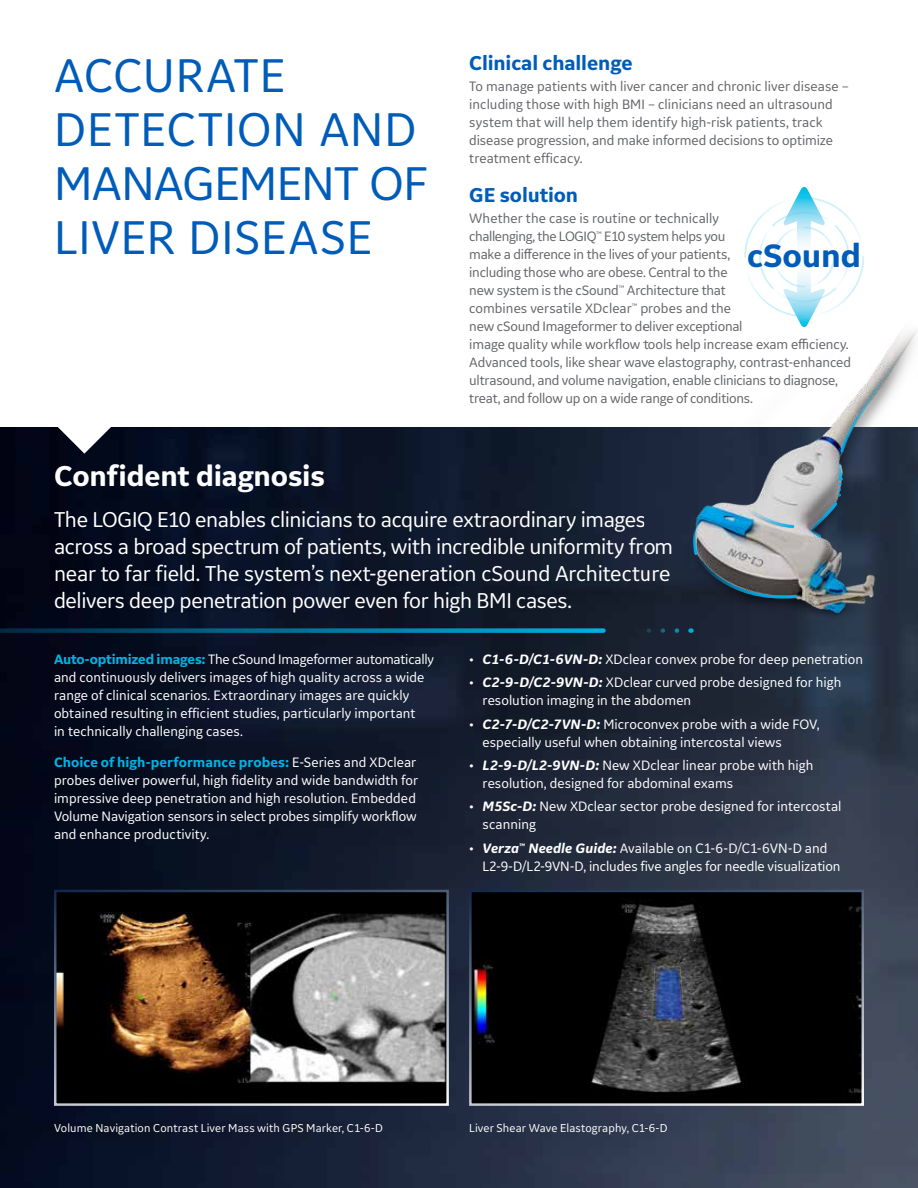
<style>
.page{position:relative;width:918px;height:1188px;background:#fff}
.page>*{position:absolute;margin:0;border:0;box-sizing:border-box;transform-origin:0 0}
.t1{font:49.5px/54px "GE Inspira Sans";letter-spacing:.015em;color:#005cb9}
.t2{font:700 33.9px "GE Inspira Sans";letter-spacing:-.005em;color:#005cb9}
.t3{font:700 30px "GE Inspira Sans";letter-spacing:-.01em;color:#fff}
.t4{font:22.5px/27px "GE Inspira Sans";letter-spacing:-.015em;color:#fff}
.t5{font:700 21px "GE Inspira Sans";letter-spacing:-.01em;color:#005cb9}
.t6{font:14.25px/18px "GE Inspira Sans";color:#fff}
.t7{font:14.25px/18px "GE Inspira Sans";letter-spacing:-.01em;color:#636569}
.t8{font:12px "GE Inspira Sans";letter-spacing:.01em;color:#fff}
.s1{font-weight:700;color:#00b2e3}
.s2{font-weight:700;font-style:italic}
</style>
<div class="page">
<img style="left:0;top:427px;width:918px;height:761px">
<svg style="left:53px;top:427px;width:63px;height:27px"></svg>
<svg style="left:0;top:628px;width:603px;height:5px;background:#036689"></svg>
<div style="left:55px;top:891px;width:393px;height:214px;background:#000"></div>
<img style="left:57px;top:913px;width:389px;height:170px">
<div style="left:54px;top:890px;width:395px;height:216px;border:2px solid #fff"></div>
<img style="left:472px;top:893px;width:389px;height:210px">
<div style="left:469px;top:890px;width:395px;height:216px;border:2px solid #fff"></div>
<img style="left:646px;top:622px;width:272px;height:49px">
<img style="left:646px;top:331px;width:272px;height:291px">
<img style="left:692px;top:509px;width:107px;height:91px">
<svg style="left:839px;top:347px;width:69px;height:107px"></svg>
<svg style="left:808px;top:460px;width:35px;height:79px;background:#78858e"></svg>
<svg style="left:744px;top:187px;width:120px;height:140px"></svg>
<h1 class="t1" style="left:54px;top:47px;width:376px">ACCURATE<br>DETECTION AND<br>MANAGEMENT OF<br>LIVER DISEASE</h1>
<h3 class="t5" style="left:469px;top:50px;width:165px">Clinical challenge</h3>
<p class="t7" style="left:469px;top:77px;width:381px">To manage patients with liver cancer and chronic liver disease – including those with high BMI – clinicians need an ultrasound system that will help them identify high-risk patients, track disease progression, and make informed decisions to optimize treatment efficacy.</p>
<h3 class="t5" style="left:469px;top:182px;width:110px">GE solution</h3>
<p class="t7" style="left:469px;top:209px;width:383px">Whether the case is routine or technically<br>challenging, the LOGIQ<sup>™</sup> E10 system helps you<br>make a difference in the lives of your patients,<br>including those who are obese. Central to the<br>new system is the cSound<sup>™</sup> Architecture that<br>combines versatile XDclear<sup>™</sup> probes and the<br>new cSound Imageformer to deliver exceptional<br>image quality while workflow tools help increase exam efficiency.<br>Advanced tools, like shear wave elastography, contrast-enhanced ultrasound, and volume navigation, enable clinicians to diagnose, treat, and follow up on a wide range of conditions.</p>
<h2 class="t2" style="left:747px;top:235px;width:115px">cSound</h2>
<h3 class="t3" style="left:54px;top:458px;width:272px">Confident diagnosis</h3>
<p class="t4" style="left:54px;top:505px;width:621px">The LOGIQ E10 enables clinicians to acquire extraordinary images across a broad spectrum of patients, with incredible uniformity from near to far field. The system’s next-generation cSound Architecture delivers deep penetration power even for high BMI cases.</p>
<p class="t6" style="left:54px;top:650px;width:382px"><span class="s1">Auto-optimized images:</span> The cSound Imageformer automatically and continuously delivers images of high quality across a wide range of clinical scenarios. Extraordinary images are quickly obtained resulting in efficient studies, particularly important<br>in technically challenging cases.</p>
<p class="t6" style="left:54px;top:753px;width:366px"><span class="s1">Choice of high-performance probes:</span> E-Series and XDclear probes deliver powerful, high fidelity and wide bandwidth for impressive deep penetration and high resolution. Embedded Volume Navigation sensors in select probes simplify workflow and enhance productivity.</p>
<p class="t6" style="left:469px;top:650px;width:395px">• <span class="s2">C1-6-D/C1-6VN-D:</span> XDclear convex probe for deep penetration</p>
<p class="t6" style="left:483px;top:673px;width:360px;text-indent:-13px">• <span class="s2">C2-9-D/C2-9VN-D:</span> XDclear curved probe designed for high resolution imaging in the abdomen</p>
<p class="t6" style="left:483px;top:715px;width:339px;text-indent:-13px">• <span class="s2">C2-7-D/C2-7VN-D:</span> Microconvex probe with a wide FOV, especially useful when obtaining intercostal views</p>
<p class="t6" style="left:483px;top:756px;width:332px;text-indent:-13px">• <span class="s2">L2-9-D/L2-9VN-D:</span> New XDclear linear probe with high resolution, designed for abdominal exams</p>
<p class="t6" style="left:483px;top:797px;width:360px;text-indent:-13px">• <span class="s2">M5Sc-D:</span> New XDclear sector probe designed for intercostal scanning</p>
<p class="t6" style="left:483px;top:839px;width:360px;text-indent:-14px">• <span class="s2">Verza</span><sup>™</sup> <span class="s2">Needle Guide:</span> Available on C1-6-D/C1-6VN-D and<br>L2-9-D/L2-9VN-D, includes five angles for needle visualization</p>
<p class="t8" style="left:54px;top:1121px;width:330px">Volume Navigation Contrast Liver Mass with GPS Marker, C1-6-D</p>
<p class="t8" style="left:469px;top:1121px;width:200px">Liver Shear Wave Elastography, C1-6-D</p>
</div>
